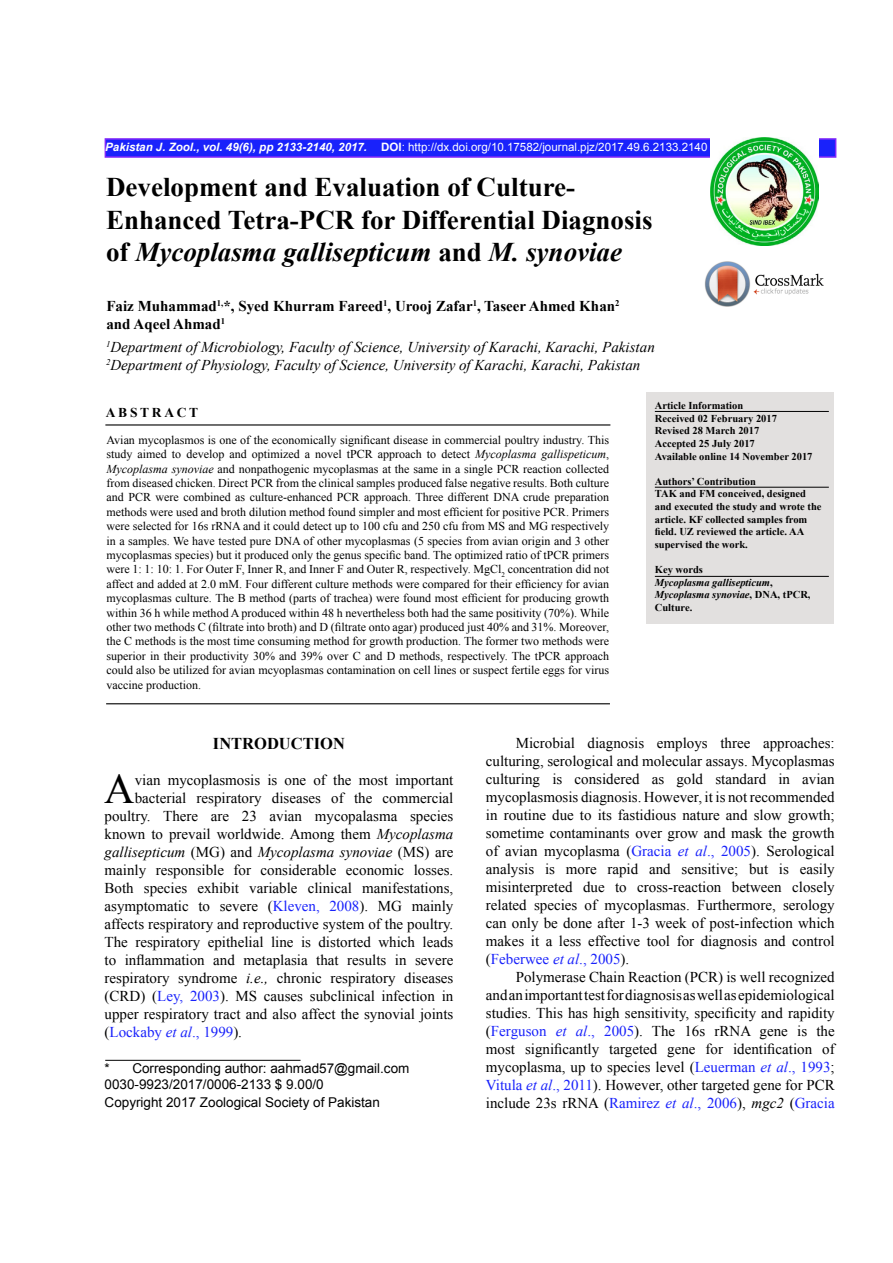
<style>
.page{position:relative;width:893px;height:1263px;background:#fff}
.page>*{position:absolute;margin:0;border:0;box-sizing:border-box;transform-origin:0 0}
.t1{font:42.15px "Times New Roman";color:#000}
.t2{font:700 27px/32.4px "Times New Roman";color:#000}
.t3{font:700 16.5px "Times New Roman";color:#000}
.t4{font:15px/18px "Times New Roman";color:#000;text-align:justify}
.t5{font:italic 15px/18px "Times New Roman";color:#000}
.t6{font:700 15px/18px "Times New Roman";color:#000}
.t7{font:15px "Times New Roman";color:#1922fb}
.t8{font:13.5px/16.2px "Arial";color:#000}
.t9{font:700 13.5px "Times New Roman";letter-spacing:.2em;color:#000}
.t10{font:12px/14.4px "Times New Roman";color:#000;text-align:justify}
.t11{font:11.55px "Arial";color:#fff}
.t12{font:700 10.5px/12.6px "Times New Roman";color:#000}
.t13{font:italic 700 10.5px/12.6px "Times New Roman";color:#000}
.s1{font-weight:700;font-style:italic}
.s2{font-weight:700}
.s3{font-style:italic}
.s4{font-style:normal}
.s5{color:#1922fb}
.s6{color:#000}
.s7{font-style:italic;color:#1922fb}
</style>
<div class="page">
<img style="left:704px;top:261px;width:120px;height:45px">
<div style="left:105px;top:138px;width:731px;height:20px;background:#1922fb;border:2px solid #8027fb"></div>
<img style="left:710px;top:138px;width:108px;height:108px">
<div style="left:646px;top:392px;width:187px;height:231px;background:#e2e0df"></div>
<hr style="left:655px;top:487px;width:174px;height:1px;background:#000">
<hr style="left:105px;top:424px;width:505px;height:1px;background:#000">
<hr style="left:106px;top:703px;width:504px;height:1px;background:#000">
<hr style="left:655px;top:411px;width:174px;height:1px;background:#000">
<hr style="left:105px;top:1060px;width:196px;height:1px;background:#000">
<hr style="left:655px;top:576px;width:174px;height:1px;background:#000">
<p class="t11" style="left:105px;top:140px;width:604px"><span class="s1">Pakistan J. Zool., vol. 49(6), pp 2133-2140, 2017.</span> <span class="s2">DOI</span>: http://dx.doi.org/10.17582/journal.pjz/2017.49.6.2133.2140</p>
<h2 class="t2" style="left:106px;top:171px;width:548px">Development and Evaluation of Culture-<br>Enhanced Tetra-PCR for Differential Diagnosis of <span class="s3">Mycoplasma gallisepticum</span> and <span class="s3">M. synoviae</span></h2>
<p class="t6" style="left:106px;top:296px;width:515px">Faiz Muhammad<sup>1,</sup>*, Syed Khurram Fareed<sup>1</sup>, Urooj Zafar<sup>1</sup>, Taseer Ahmed Khan<sup>2 </sup>and Aqeel Ahmad<sup>1</sup></p>
<p class="t5" style="left:106px;top:338px;width:550px"><sup>1</sup>Department of Microbiology, Faculty of Science, University of Karachi, Karachi, Pakistan<br><sup>2</sup>Department of Physiology, Faculty of Science, University of Karachi, Karachi, Pakistan</p>
<p class="t9" style="left:106px;top:403px;width:94px">ABSTRACT</p>
<p class="t10" style="left:107px;top:432px;width:504px">Avian mycoplasmos is one of the economically significant disease in commercial poultry industry. This study aimed to develop and optimized a novel tPCR approach to detect <span class="s3">Mycoplasma gallispeticum</span>, <span class="s3">Mycoplasma synoviae</span> and nonpathogenic mycoplasmas at the same in a single PCR reaction collected from diseased chicken. Direct PCR from the clinical samples produced false negative results. Both culture and PCR were combined as culture-enhanced PCR approach. Three different DNA crude preparation methods were used and broth dilution method found simpler and most efficient for positive PCR. Primers were selected for 16s rRNA and it could detect up to 100 cfu and 250 cfu from MS and MG respectively in a samples. We have tested pure DNA of other mycoplasmas (5 species from avian origin and 3 other mycoplasmas species) but it produced only the genus specific band. The optimized ratio of tPCR primers were 1: 1: 10: 1. For Outer F, Inner R, and Inner F and Outer R, respectively. MgCl<sub>2</sub> concentration did not affect and added at 2.0 mM. Four different culture methods were compared for their efficiency for avian mycoplasmas culture. The B method (parts of trachea) were found most efficient for producing growth within 36 h while method A produced within 48 h nevertheless both had the same positivity (70%). While other two methods C (filtrate into broth) and D (filtrate onto agar) produced just 40% and 31%. Moreover, the C methods is the most time consuming method for growth production. The former two methods were superior in their productivity 30% and 39% over C and D methods, respectively. The tPCR approach could also be utilized for avian mcyoplasmas contamination on cell lines or suspect fertile eggs for virus vaccine production.</p>
<p class="t12" style="left:655px;top:399px;width:159px">Article Information<br>Received 02 February 2017<br>Revised 28 March 2017<br>Accepted 25 July 2017<br>Available online 14 November 2017</p>
<p class="t12" style="left:655px;top:475px;width:168px">Authors’ Contribution<br>TAK and FM conceived, designed and executed the study and wrote the article. KF collected samples from field. UZ reviewed the article. AA supervised the work.</p>
<p class="t13" style="left:655px;top:563px;width:157px"><span class="s4">Key words<br></span>Mycoplasma gallisepticum<span class="s4">,<br></span>Mycoplasma synoviae<span class="s4">, DNA, tPCR,<br>Culture.</span></p>
<p class="t3" style="left:213px;top:732px;width:133px">INTRODUCTION</p>
<h1 class="t1" style="left:104px;top:760px;width:32px">A</h1>
<p class="t4" style="left:135px;top:771px;width:320px">vian mycoplasmosis is one of the most important</p>
<p class="t4" style="left:135px;top:789px;width:320px">bacterial respiratory diseases of the commercial</p>
<p class="t4" style="left:105px;top:807px;width:350px">poultry. There are 23 avian mycopalasma species</p>
<p class="t4" style="left:105px;top:825px;width:350px">known to prevail worldwide. Among them <span class="s3">Mycoplasma</span></p>
<p class="t5" style="left:105px;top:843px;width:350px">gallisepticum <span class="s4">(MG) and</span> Mycoplasma synoviae <span class="s4">(MS) are</span></p>
<p class="t4" style="left:105px;top:861px;width:350px">mainly responsible for considerable economic losses.</p>
<p class="t4" style="left:105px;top:879px;width:350px">Both species exhibit variable clinical manifestations,</p>
<p class="t4" style="left:105px;top:897px;width:350px">asymptomatic to severe (<span class="s5">Kleven, 2008</span>). MG mainly</p>
<p class="t4" style="left:105px;top:915px;width:350px">affects respiratory and reproductive system of the poultry.</p>
<p class="t4" style="left:105px;top:933px;width:350px">The respiratory epithelial line is distorted which leads</p>
<p class="t4" style="left:105px;top:951px;width:350px">to inflammation and metaplasia that results in severe</p>
<p class="t4" style="left:105px;top:969px;width:350px">respiratory syndrome <span class="s3">i.e.,</span> chronic respiratory diseases</p>
<p class="t4" style="left:105px;top:987px;width:350px">(CRD) (<span class="s5">Ley, 2003</span>). MS causes subclinical infection in</p>
<p class="t4" style="left:105px;top:1005px;width:350px">upper respiratory tract and also affect the synovial joints</p>
<p class="t7" style="left:105px;top:1022px;width:139px"><span class="s6">(</span>Lockaby <span class="s3">et al</span>., 1999<span class="s6">).</span></p>
<p class="t8" style="left:105px;top:1060px;width:306px">* Corresponding author: aahmad57@gmail.com<br>0030-9923/2017/0006-2133 $ 9.00/0</p>
<p class="t8" style="left:105px;top:1094px;width:277px">Copyright 2017 Zoological Society of Pakistan</p>
<p class="t4" style="left:486px;top:734px;width:350px;text-indent:30px">Microbial diagnosis employs three approaches: culturing, serological and molecular assays. Mycoplasmas culturing is considered as gold standard in avian mycoplasmosis diagnosis. However, it is not recommended in routine due to its fastidious nature and slow growth; sometime contaminants over grow and mask the growth of avian mycoplasma (<span class="s5">Gracia</span> <span class="s7">et al</span><span class="s5">., 2005</span>). Serological analysis is more rapid and sensitive; but is easily misinterpreted due to cross-reaction between closely related species of mycoplasmas. Furthermore, serology can only be done after 1-3 week of post-infection which makes it a less effective tool for diagnosis and control (<span class="s5">Feberwee</span> <span class="s7">et al</span><span class="s5">., 2005</span>).</p>
<p class="t4" style="left:486px;top:968px;width:350px;text-indent:30px">Polymerase Chain Reaction (PCR) is well recognized and an important test for diagnosis as well as epidemiological studies. This has high sensitivity, specificity and rapidity (<span class="s5">Ferguson</span> <span class="s7">et al</span><span class="s5">., 2005</span>). The 16s rRNA gene is the most significantly targeted gene for identification of mycoplasma, up to species level (<span class="s5">Leuerman</span> <span class="s7">et al</span><span class="s5">., 1993</span>; <span class="s5">Vitula</span> <span class="s7">et al</span><span class="s5">., 2011</span>). However, other targeted gene for PCR include 23s rRNA (<span class="s5">Ramirez</span> <span class="s7">et al</span><span class="s5">., 2006</span>), <span class="s3">mgc2</span> (<span class="s5">Gracia</span></p>
</div>
